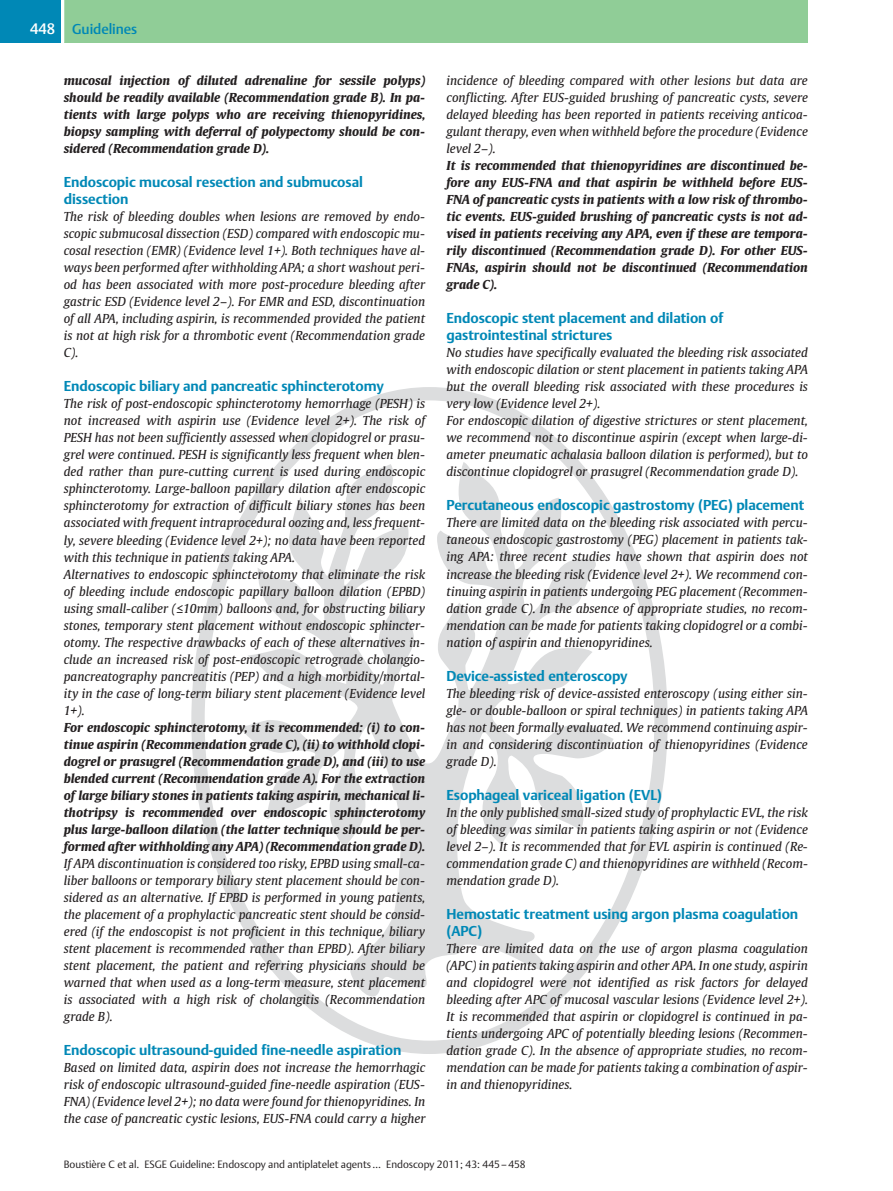
<style>
.page{position:relative;width:893px;height:1191px;background:#fff}
.page>*{position:absolute;margin:0;border:0;box-sizing:border-box;transform-origin:0 0}
.t1{font:14.25px/17px "Adv T Tac 59 b 273.B";color:#0088b6}
.t2{font:14.25px "Adv T Te 16 fe 38 b";color:#0088b6}
.t3{font:12.3px/17px "Adv TT9 e 98 a 5 d 7.I";color:#231f20;text-align:justify}
.t4{font:12.3px/17px "Adv TT54146 ff 1.BI";color:#231f20;text-align:justify}
.t5{font:10.5px "Adv TT349184 da";color:#231f20}
.s1{font-size:15px;color:#fff}
.s2{font-style:inherit}
.s3{font-family:"Adv TT31 ea 7 dbe"}
</style>
<div class="page">
<svg style="left:191px;top:387px;width:477px;height:667px"></svg>
<div style="left:64px;top:0;width:744px;height:43px;background:#90cd97"></div>
<div style="left:0;top:0;width:64px;height:43px;background:#0088b6"></div>
<svg style="left:62px;top:0;width:2px;height:43px"></svg>
<p class="t2" style="left:30px;top:20px;width:109px"><span class="s1">448</span> Guidelines</p>
<p class="t4" style="left:64px;top:72px;width:363px">mucosal injection of diluted adrenaline for sessile polyps) should be readily available (Recommendation grade B). In pa&shy;tients with large polyps who are receiving thienopyridines, biopsy sampling with deferral of polypectomy should be con&shy;sidered (Recommendation grade D).</p>
<p class="t1" style="left:64px;top:173px;width:301px">Endoscopic mucosal resection and submucosal dissection</p>
<p class="t3" style="left:64px;top:208px;width:363px">The risk of bleeding doubles when lesions are removed by endo&shy;scopic submucosal dissection (ESD) compared with endoscopic mu&shy;cosal resection (EMR) (Evidence level 1+). Both techniques have al&shy;ways been performed after withholding APA; a short washout peri&shy;od has been associated with more post-procedure bleeding after gastric ESD (Evidence level 2<span class="s2">–</span>). For EMR and ESD, discontinuation of all APA, including aspirin, is recommended provided the patient is not at high risk for a thrombotic event (Recommendation grade C).</p>
<p class="t1" style="left:64px;top:378px;width:321px">Endoscopic biliary and pancreatic sphincterotomy</p>
<p class="t3" style="left:64px;top:395px;width:363px;text-align:left">The risk of post-endoscopic sphincterotomy hemorrhage (PESH) is not increased with aspirin use (Evidence level 2+). The risk of PESH has not been sufficiently assessed when clopidogrel or prasu&shy;grel were continued. PESH is significantly less frequent when blen&shy;ded rather than pure-cutting current is used during endoscopic sphincterotomy. Large-balloon papillary dilation after endoscopic sphincterotomy for extraction of difficult biliary stones has been associated with frequent intraprocedural oozing and, less frequent&shy;ly, severe bleeding (Evidence level 2+); no data have been reported with this technique in patients taking APA.<br>Alternatives to endoscopic sphincterotomy that eliminate the risk of bleeding include endoscopic papillary balloon dilation (EPBD) using small-caliber (<span class="s3">≤</span>10mm) balloons and, for obstructing biliary stones, temporary stent placement without endoscopic sphincter&shy;otomy. The respective drawbacks of each of these alternatives in&shy;clude an increased risk of post-endoscopic retrograde cholangio&shy;pancreatography pancreatitis (PEP) and a high morbidity/mortal&shy;ity in the case of long-term biliary stent placement (Evidence level 1+).</p>
<p class="t4" style="left:64px;top:718px;width:363px">For endoscopic sphincterotomy, it is recommended: (i) to con&shy;tinue aspirin (Recommendation grade C), (ii) to withhold clopi&shy;dogrel or prasugrel (Recommendation grade D), and (iii) to use blended current (Recommendation grade A). For the extraction of large biliary stones in patients taking aspirin, mechanical li&shy;thotripsy is recommended over endoscopic sphincterotomy plus large-balloon dilation (the latter technique should be per&shy;formed after withholding any APA) (Recommendation grade D).</p>
<p class="t3" style="left:64px;top:855px;width:363px">If APA discontinuation is considered too risky, EPBD using small-ca&shy;liber balloons or temporary biliary stent placement should be con&shy;sidered as an alternative. If EPBD is performed in young patients, the placement of a prophylactic pancreatic stent should be consid&shy;ered (if the endoscopist is not proficient in this technique, biliary stent placement is recommended rather than EPBD). After biliary stent placement, the patient and referring physicians should be warned that when used as a long-term measure, stent placement is associated with a high risk of cholangitis (Recommendation grade B).</p>
<p class="t1" style="left:64px;top:1041px;width:339px">Endoscopic ultrasound-guided fine-needle aspiration</p>
<p class="t3" style="left:64px;top:1058px;width:363px">Based on limited data, aspirin does not increase the hemorrhagic risk of endoscopic ultrasound-guided fine-needle aspiration (EUS-FNA) (Evidence level 2+); no data were found for thienopyridines. In the case of pancreatic cystic lesions, EUS-FNA could carry a higher</p>
<p class="t3" style="left:446px;top:72px;width:363px">incidence of bleeding compared with other lesions but data are conflicting. After EUS-guided brushing of pancreatic cysts, severe delayed bleeding has been reported in patients receiving anticoa&shy;gulant therapy, even when withheld before the procedure (Evidence level 2<span class="s2">–</span>).</p>
<p class="t4" style="left:446px;top:157px;width:363px">It is recommended that thienopyridines are discontinued be&shy;fore any EUS-FNA and that aspirin be withheld before EUS-FNA of pancreatic cysts in patients with a low risk of thrombo&shy;tic events. EUS-guided brushing of pancreatic cysts is not ad&shy;vised in patients receiving any APA, even if these are tempora&shy;rily discontinued (Recommendation grade D). For other EUS-FNAs, aspirin should not be discontinued (Recommendation grade C).</p>
<p class="t1" style="left:446px;top:309px;width:278px">Endoscopic stent placement and dilation of gastrointestinal strictures</p>
<p class="t3" style="left:446px;top:344px;width:363px;text-align:left">No studies have specifically evaluated the bleeding risk associated with endoscopic dilation or stent placement in patients taking APA but the overall bleeding risk associated with these procedures is very low (Evidence level 2+).<br>For endoscopic dilation of digestive strictures or stent placement, we recommend not to discontinue aspirin (except when large-di&shy;ameter pneumatic achalasia balloon dilation is performed), but to discontinue clopidogrel or prasugrel (Recommendation grade D).</p>
<p class="t1" style="left:446px;top:497px;width:359px">Percutaneous endoscopic gastrostomy (PEG) placement</p>
<p class="t3" style="left:446px;top:514px;width:363px">There are limited data on the bleeding risk associated with percu&shy;taneous endoscopic gastrostomy (PEG) placement in patients tak&shy;ing APA: three recent studies have shown that aspirin does not increase the bleeding risk (Evidence level 2+). We recommend con&shy;tinuing aspirin in patients undergoing PEG placement (Recommen&shy;dation grade C). In the absence of appropriate studies, no recom&shy;mendation can be made for patients taking clopidogrel or a combi&shy;nation of aspirin and thienopyridines.</p>
<p class="t1" style="left:446px;top:667px;width:183px">Device-assisted enteroscopy</p>
<p class="t3" style="left:446px;top:684px;width:363px">The bleeding risk of device-assisted enteroscopy (using either sin&shy;gle- or double-balloon or spiral techniques) in patients taking APA has not been formally evaluated. We recommend continuing aspir&shy;in and considering discontinuation of thienopyridines (Evidence grade D).</p>
<p class="t1" style="left:446px;top:786px;width:217px">Esophageal variceal ligation (EVL)</p>
<p class="t3" style="left:446px;top:803px;width:363px">In the only published small-sized study of prophylactic EVL, the risk of bleeding was similar in patients taking aspirin or not (Evidence level 2<span class="s2">–</span>). It is recommended that for EVL aspirin is continued (Re&shy;commendation grade C) and thienopyridines are withheld (Recom&shy;mendation grade D).</p>
<p class="t1" style="left:446px;top:905px;width:353px">Hemostatic treatment using argon plasma coagulation (APC)</p>
<p class="t3" style="left:446px;top:939px;width:363px">There are limited data on the use of argon plasma coagulation (APC) in patients taking aspirin and other APA. In one study, aspirin and clopidogrel were not identified as risk factors for delayed bleeding after APC of mucosal vascular lesions (Evidence level 2+).<br>It is recommended that aspirin or clopidogrel is continued in pa&shy;tients undergoing APC of potentially bleeding lesions (Recommen&shy;dation grade C). In the absence of appropriate studies, no recom&shy;mendation can be made for patients taking a combination of aspir&shy;in and thienopyridines.</p>
<p class="t5" style="left:64px;top:1157px;width:463px">Boustière C et al. ESGE Guideline: Endoscopy and antiplatelet agents<span class="s2">…</span> Endoscopy 2011; 43: 445<span class="s2">–</span>458</p>
</div>
